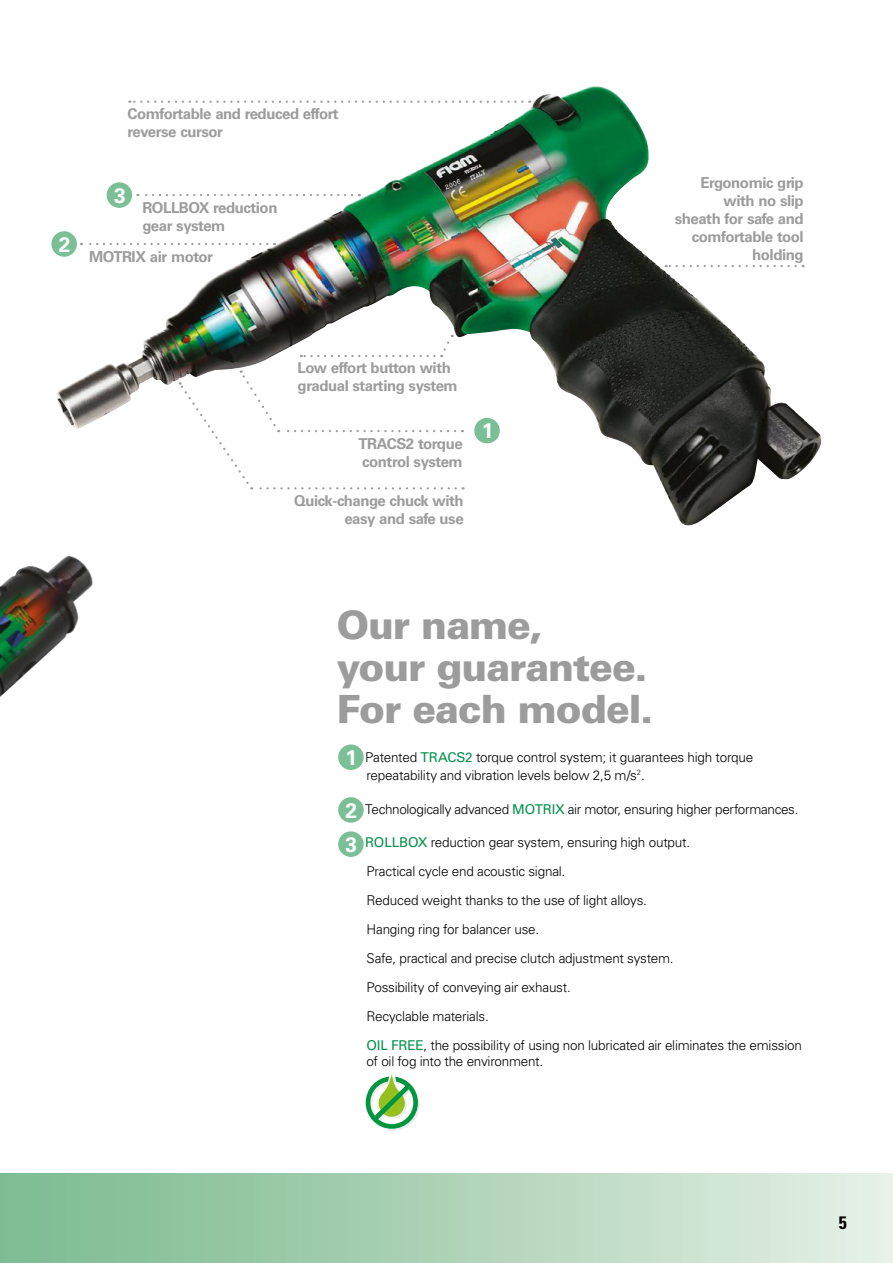
<style>
.page{position:relative;width:893px;height:1263px;background:#fff}
.page>*{position:absolute;margin:0;border:0;box-sizing:border-box;transform-origin:0 0}
.t1{font:900 39px/42px "Univers LT Std";letter-spacing:-.025em;color:#9d9c9c}
.t2{font:700 21px "Univers LT Std";color:#fff}
.t3{font:700 condensed 18px "Univers LT Std";color:#000}
.t4{font:700 15px/18px "Univers LT Std";letter-spacing:-.03em;color:#9d9c9c}
.t5{font:300 13.5px/29px "Univers LT Std";letter-spacing:-.015em;color:#000}
.s1{font-weight:700;font-size:21px;color:#fff}
.s2{font-weight:400;color:#00914c}
</style>
<div class="page">
<img style="left:56px;top:91px;width:756px;height:435px">
<img style="left:0;top:556px;width:93px;height:141px">
<div style="left:337px;top:744px;width:27px;height:27px;background:#7bbf97;border-radius:50%"></div>
<div style="left:337px;top:743px;width:28px;height:28px;border:2px solid #fff;border-radius:50%"></div>
<div style="left:337px;top:796px;width:27px;height:27px;background:#7bbf97;border-radius:50%"></div>
<div style="left:337px;top:796px;width:28px;height:28px;border:2px solid #fff;border-radius:50%"></div>
<div style="left:337px;top:831px;width:27px;height:27px;background:#7bbf97;border-radius:50%"></div>
<div style="left:337px;top:830px;width:28px;height:28px;border:2px solid #fff;border-radius:50%"></div>
<svg style="left:666px;top:265px;width:130px;height:2px"></svg>
<svg style="left:129px;top:101px;width:393px;height:2px"></svg>
<svg style="left:440px;top:335px;width:13px;height:22px"></svg>
<svg style="left:301px;top:355px;width:133px;height:2px"></svg>
<hr style="left:81px;top:243px;width:193px;height:2px;background:#fff">
<svg style="left:81px;top:243px;width:186px;height:2px"></svg>
<hr style="left:137px;top:194px;width:222px;height:2px;background:#fff">
<svg style="left:137px;top:194px;width:215px;height:2px"></svg>
<svg style="left:178px;top:370px;width:278px;height:119px"></svg>
<svg style="left:366px;top:1074px;width:54px;height:56px"></svg>
<div style="left:0;top:1174px;width:893px;height:89px;background:linear-gradient(to right,#79b98f,#e5f0e4)"></div>
<div style="left:106px;top:182px;width:27px;height:27px;background:#7bbf97;border-radius:50%"></div>
<div style="left:105px;top:181px;width:29px;height:28px;border:2px solid #fff;border-radius:50%"></div>
<div style="left:51px;top:230px;width:27px;height:27px;background:#7bbf97;border-radius:50%"></div>
<div style="left:50px;top:230px;width:28px;height:28px;border:2px solid #fff;border-radius:50%"></div>
<div style="left:474px;top:417px;width:27px;height:27px;background:#7bbf97;border-radius:50%"></div>
<div style="left:473px;top:416px;width:28px;height:29px;border:2px solid #fff;border-radius:50%"></div>
<h2 class="t2" style="left:59px;top:232px;width:13px">2</h2>
<p class="t4" style="left:128px;top:105px;width:213px">Comfortable and reduced effort reverse cursor</p>
<h2 class="t2" style="left:114px;top:183px;width:13px">3</h2>
<p class="t4" style="left:143px;top:198px;width:136px">ROLLBOX reduction gear system</p>
<p class="t4" style="left:89px;top:248px;width:126px">MOTRIX air motor</p>
<p class="t4" style="left:675px;top:173px;width:130px;text-align:right">Ergonomic grip with no slip sheath for safe and comfortable tool holding</p>
<p class="t4" style="left:298px;top:358px;width:162px">Low effort button with gradual starting system</p>
<p class="t4" style="left:358px;top:435px;width:106px">TRACS2 torque control system</p>
<p class="t4" style="left:294px;top:492px;width:171px;text-align:right">Quick-change chuck with easy and safe use</p>
<h2 class="t2" style="left:482px;top:418px;width:13px">1</h2>
<h1 class="t1" style="left:337px;top:604px;width:318px">Our name,<br>your guarantee.<br>For each model.</h1>
<p class="t5" style="left:366px;top:748px;width:388px;line-height:18px;text-indent:-21px"><span class="s1">1</span> Patented <span class="s2">TRACS2</span> torque control system; it guarantees high torque repeatability and vibration levels below 2,5 m/s<sup>2</sup>.</p>
<p class="t5" style="left:346px;top:795px;width:454px"><span class="s1">2</span> Technologically advanced <span class="s2">MOTRIX</span> air motor, ensuring higher performances.</p>
<p class="t5" style="left:366px;top:828px;width:437px;text-indent:-21px"><span class="s1">3</span> <span class="s2">ROLLBOX</span> reduction gear system, ensuring high output.<br>Practical cycle end acoustic signal.<br>Reduced weight thanks to the use of light alloys.<br>Hanging ring for balancer use.<br>Safe, practical and precise clutch adjustment system.<br>Possibility of conveying air exhaust.<br>Recyclable materials.<br><span class="s2">OIL FREE</span>, the possibility of using non lubricated air eliminates the emission</p>
<p class="t5" style="left:366px;top:1047px;width:178px">of oil fog into the environment.</p>
<h3 class="t3" style="left:839px;top:1212px;width:9px">5</h3>
</div>
